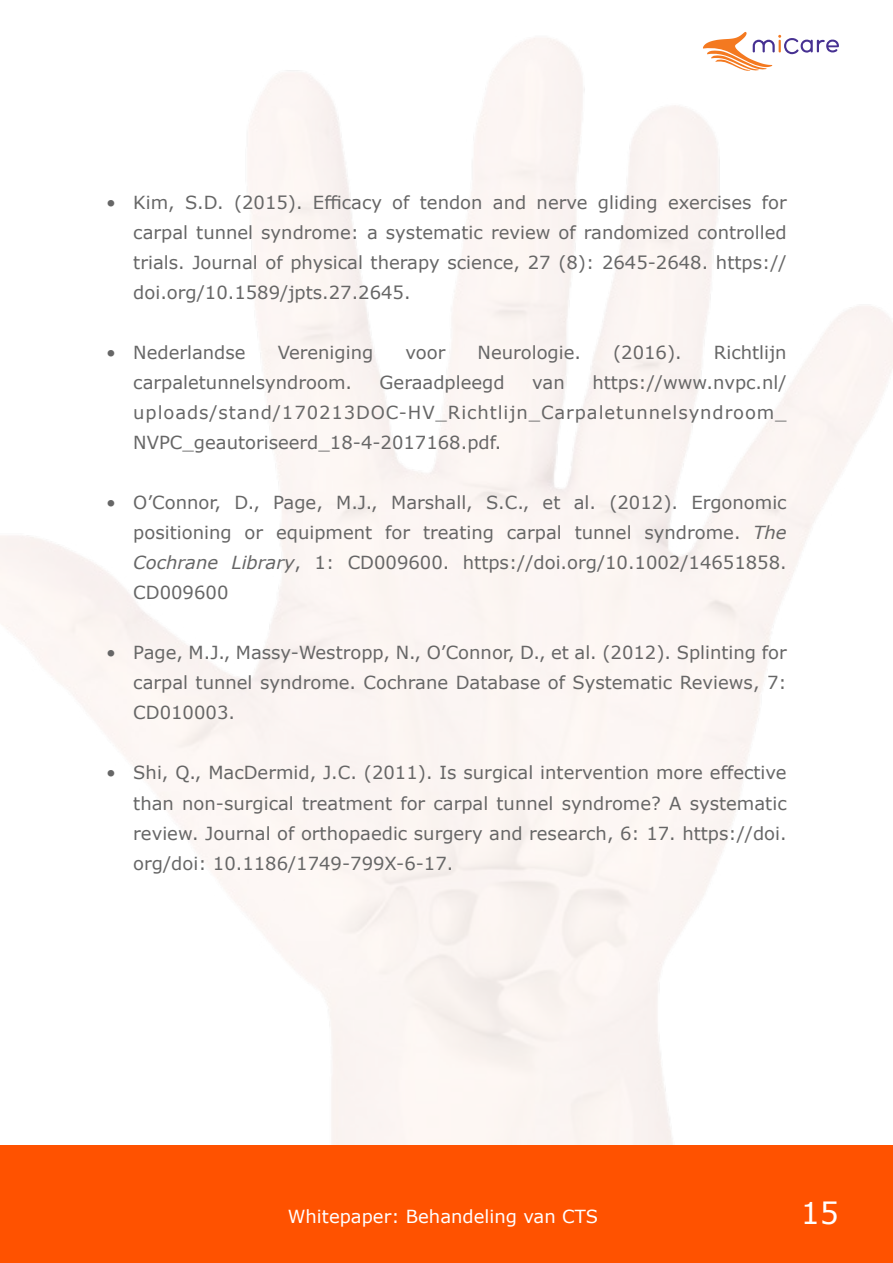
<style>
.page{position:relative;width:893px;height:1263px;background:#fff}
.page>*{position:absolute;margin:0;border:0;box-sizing:border-box;transform-origin:0 0}
.t1{font:30px "Verdana";color:#fff}
.t2{font:18px/30px "Verdana";color:#666;text-align:justify}
.t3{font:18px "Verdana";color:#fff}
.s1{font-style:italic}
</style>
<div class="page">
<div style="left:0;top:1145px;width:893px;height:118px;background:#ff5200"></div>
<img style="left:0;top:31px;width:893px;height:1113px">
<p class="t2" style="left:133px;top:188px;width:655px;text-indent:-27px">• Kim, S.D. (2015). Efficacy of tendon and nerve gliding exercises for carpal tunnel syndrome: a systematic review of randomized controlled trials. Journal of physical therapy science, 27 (8): 2645-2648. https:// doi.org/10.1589/jpts.27.2645.</p>
<p class="t2" style="left:106px;top:338px;width:141px">• Nederlandse</p>
<p class="t2" style="left:278px;top:338px;width:97px">Vereniging</p>
<p class="t2" style="left:405px;top:338px;width:42px">voor</p>
<p class="t2" style="left:478px;top:338px;width:105px">Neurologie.</p>
<p class="t2" style="left:613px;top:338px;width:70px">(2016).</p>
<p class="t2" style="left:714px;top:338px;width:74px">Richtlijn</p>
<p class="t2" style="left:133px;top:368px;width:220px">carpaletunnelsyndroom.</p>
<p class="t2" style="left:380px;top:368px;width:126px">Geraadpleegd</p>
<p class="t2" style="left:532px;top:368px;width:34px">van</p>
<p class="t2" style="left:133px;top:368px;width:655px;text-indent:459px">https://www.nvpc.nl/ uploads/stand/170213DOC-HV_Richtlijn_Carpaletunnelsyndroom_ NVPC_geautoriseerd_18-4-2017168.pdf.</p>
<p class="t2" style="left:133px;top:488px;width:655px;text-indent:-27px">• O’Connor, D., Page, M.J., Marshall, S.C., et al. (2012). Ergonomic positioning or equipment for treating carpal tunnel syndrome. <span class="s1">The Cochrane Library</span>, 1: CD009600. https://doi.org/10.1002/14651858.<br>CD009600</p>
<p class="t2" style="left:133px;top:638px;width:655px;text-indent:-27px">• Page, M.J., Massy-Westropp, N., O’Connor, D., et al. (2012). Splinting for carpal tunnel syndrome. Cochrane Database of Systematic Reviews, 7:<br>CD010003.</p>
<p class="t2" style="left:133px;top:758px;width:655px;text-indent:-27px">• Shi, Q., MacDermid, J.C. (2011). Is surgical intervention more effective than non-surgical treatment for carpal tunnel syndrome? A systematic review. Journal of orthopaedic surgery and research, 6: 17. https://doi. org/doi: 10.1186/1749-799X-6-17.</p>
<p class="t3" style="left:288px;top:1204px;width:312px">Whitepaper: Behandeling van CTS</p>
<h1 class="t1" style="left:801px;top:1192px;width:40px">15</h1>
</div>
